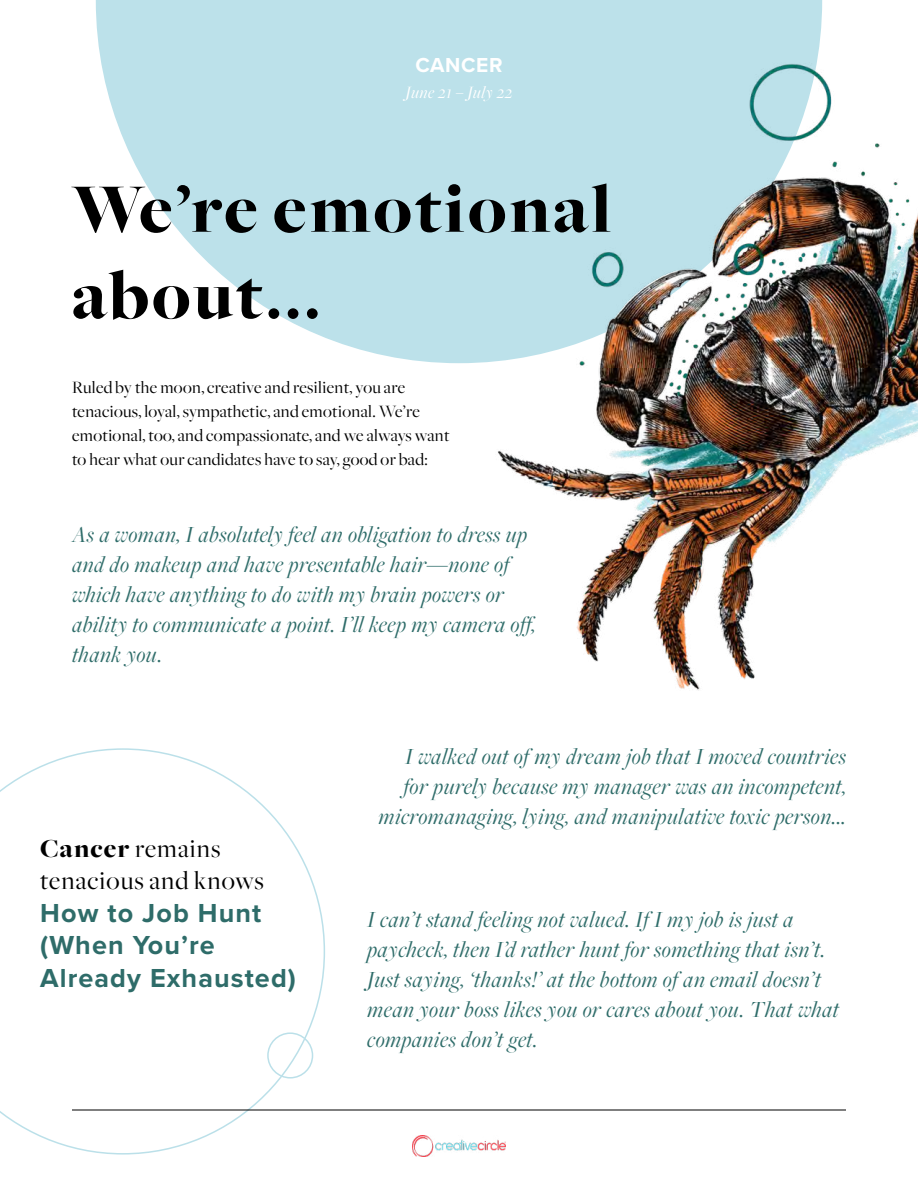
<style>
.page{position:relative;width:918px;height:1188px;background:#fff}
.page>*{position:absolute;margin:0;border:0;box-sizing:border-box;transform-origin:0 0}
.t1{font:900 72px/86.4px "Freight Big";letter-spacing:.04em;color:#000}
.t2{font:700 27px/32.4px "Proxima Nova";letter-spacing:.04em;color:#2e6c69}
.t3{font:27px/32.4px "Freight Big";letter-spacing:.04em;color:#000}
.t4{font:italic 24px/30px "Freight Big Pro";letter-spacing:.02em;color:#2e6c69}
.t5{font:700 21px "Proxima Nova";letter-spacing:.03em;color:#fff}
.t6{font:18px/24px "Freight Big";letter-spacing:.02em;color:#000}
.t7{font:italic 18px "Freight Big Pro";letter-spacing:.015em;color:#fff}
.s1{font-weight:900}
</style>
<div class="page">
<img style="left:0;top:0;width:918px;height:1157px">
<img style="left:412px;top:1136px;width:94px;height:20px">
<hr style="left:72px;top:1110px;width:774px;height:1px;background:#000">
<div style="left:267px;top:1032px;width:46px;height:47px;border:2px solid #bbe0e9;border-radius:50%"></div>
<p class="t5" style="left:415px;top:49px;width:89px">CANCER</p>
<p class="t7" style="left:406px;top:81px;width:108px">June 21 – July 22</p>
<h1 class="t1" style="left:72px;top:168px;width:541px">We’re emotional about...</h1>
<p class="t6" style="left:72px;top:376px;width:379px">Ruled by the moon, creative and resilient, you are tenacious, loyal, sympathetic, and emotional. We’re emotional, too, and compassionate, and we always want to hear what our candidates have to say, good or bad:</p>
<p class="t4" style="left:72px;top:518px;width:465px">As a woman, I absolutely feel an obligation to dress up and do makeup and have presentable hair—none of which have anything to do with my brain powers or ability to communicate a point. I’ll keep my camera off, thank you.</p>
<p class="t3" style="left:40px;top:833px;width:225px"><span class="s1">Cancer</span> remains tenacious and knows</p>
<p class="t2" style="left:40px;top:896px;width:257px">How to Job Hunt (When You’re<br>Already Exhausted)</p>
<p class="t4" style="left:379px;top:741px;width:469px;text-align:right">I walked out of my dream job that I moved countries for purely because my manager was an incompetent, micromanaging, lying, and manipulative toxic person...</p>
<p class="t4" style="left:367px;top:904px;width:473px">I can’t stand feeling not valued. If I my job is just a paycheck, then I’d rather hunt for something that isn’t.<br>Just saying, ‘thanks!’ at the bottom of an email doesn’t mean your boss likes you or cares about you. That what companies don’t get.</p>
</div>
